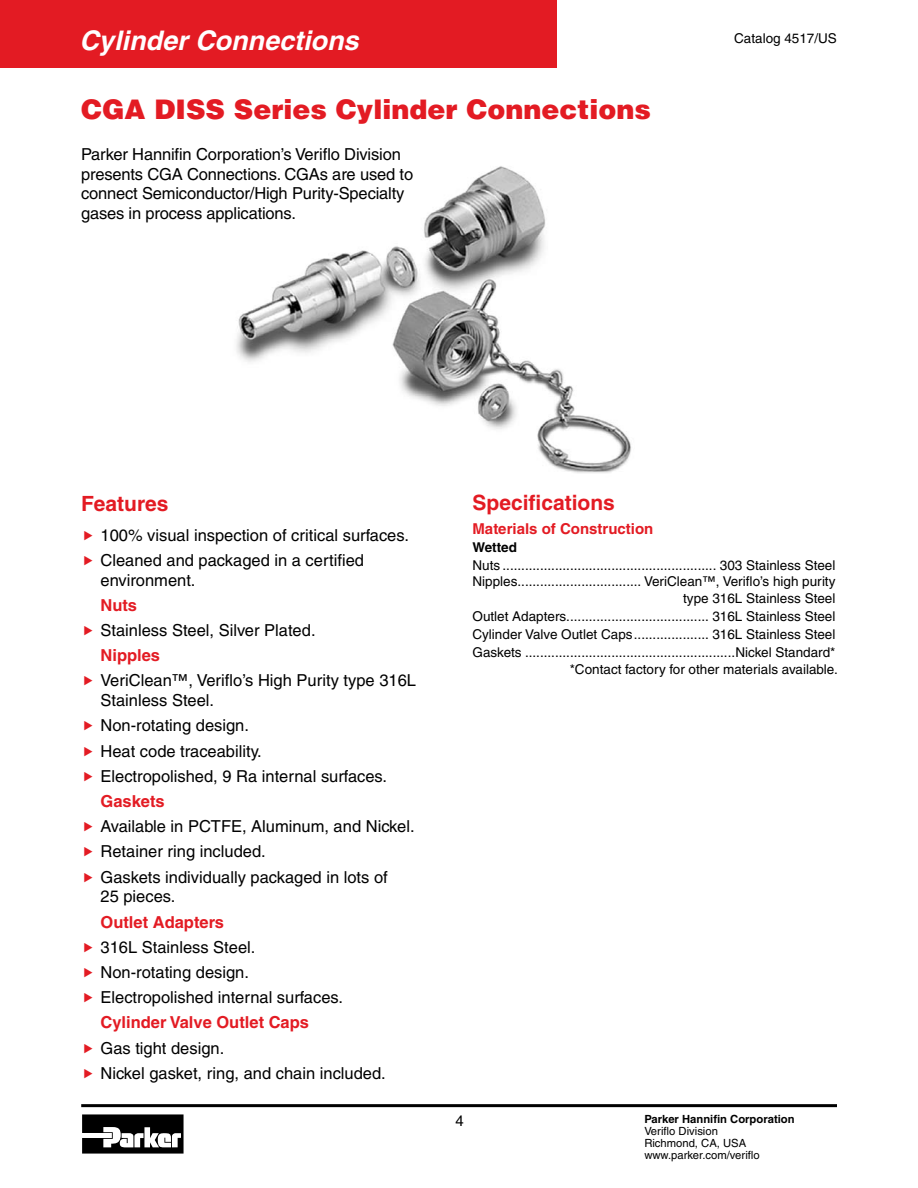
<style>
.page{position:relative;width:918px;height:1188px;background:#fff}
.page>*{position:absolute;margin:0;border:0;box-sizing:border-box;transform-origin:0 0}
.t1{font:900 27px "Helvetica";color:#e31b23}
.t2{font:italic 700 27px "Helvetica";color:#fff}
.t3{font:700 21px "Helvetica";color:#e31b23}
.t4{font:16.5px/25.2px "Helvetica";color:#000}
.t5{font:700 16.5px "Helvetica";color:#e31b23}
.t6{font:700 15px "Helvetica";color:#e31b23}
.t7{font:15px "Helvetica";color:#000}
.t8{font:13.5px/17.7px "Helvetica";color:#000}
.t9{font:700 13.5px "Helvetica";color:#000}
.t10{font:11.25px/12px "Helvetica";color:#000}
.t11{font:700 11.25px "Helvetica";color:#000}
</style>
<div class="page">
<svg style="left:82px;top:1114px;width:102px;height:40px"></svg>
<div style="left:0;top:0;width:556px;height:68px;background:#e31b23"></div>
<hr style="left:81px;top:1104px;width:756px;height:3px;background:#000">
<img style="left:236px;top:166px;width:395px;height:307px">
<h1 class="t2" style="left:80px;top:24px;width:281px">Cylinder Connections</h1>
<h1 class="t1" style="left:81px;top:92px;width:571px">CGA DISS Series Cylinder Connections</h1>
<p class="t4" style="left:81px;top:144px;width:334px;line-height:19.8px">Parker Hannifin Corporation’s Veriflo Division presents CGA Connections. CGAs are used to connect Semiconductor/High Purity-Specialty gases in process applications.</p>
<p class="t8" style="left:734px;top:29px;width:104px">Catalog 4517/US</p>
<p class="t3" style="left:81px;top:491px;width:89px">Features</p>
<p class="t4" style="left:100px;top:522px;width:310px">100% visual inspection of critical surfaces.<br>Cleaned and packaged in a certified</p>
<p class="t4" style="left:100px;top:567px;width:97px">environment.</p>
<p class="t5" style="left:100px;top:595px;width:38px">Nuts</p>
<p class="t4" style="left:100px;top:617px;width:217px">Stainless Steel, Silver Plated.</p>
<p class="t5" style="left:100px;top:645px;width:61px">Nipples</p>
<p class="t4" style="left:100px;top:671px;width:317px;line-height:19.8px">VeriClean™, Veriflo’s High Purity type 316L<br>Stainless Steel.</p>
<p class="t4" style="left:100px;top:713px;width:288px">Non-rotating design.<br>Heat code traceability.<br>Electropolished, 9 Ra internal surfaces.</p>
<p class="t5" style="left:100px;top:791px;width:66px">Gaskets</p>
<p class="t4" style="left:100px;top:814px;width:316px">Available in PCTFE, Aluminum, and Nickel.<br>Retainer ring included.<br>Gaskets individually packaged in lots of</p>
<p class="t4" style="left:100px;top:884px;width:76px">25 pieces.</p>
<p class="t5" style="left:100px;top:912px;width:125px">Outlet Adapters</p>
<p class="t4" style="left:100px;top:934px;width:244px">316L Stainless Steel.<br>Non-rotating design.<br>Electropolished internal surfaces.</p>
<p class="t5" style="left:100px;top:1012px;width:210px">Cylinder Valve Outlet Caps</p>
<p class="t4" style="left:100px;top:1035px;width:287px">Gas tight design.<br>Nickel gasket, ring, and chain included.</p>
<p class="t3" style="left:472px;top:490px;width:144px">Specifications</p>
<p class="t6" style="left:472px;top:520px;width:182px">Materials of Construction</p>
<p class="t9" style="left:472px;top:539px;width:46px">Wetted</p>
<p class="t8" style="left:472px;top:557px;width:365px;line-height:15.6px">Nuts ......................................................... 303 Stainless Steel<br>Nipples................................. VeriClean™, Veriflo’s high purity</p>
<p class="t8" style="left:472px;top:590px;width:367px;text-align:right">type 316L Stainless Steel<br>Outlet Adapters...................................... 316L Stainless Steel Cylinder Valve Outlet Caps.................... 316L Stainless Steel Gaskets ........................................................Nickel Standard* *Contact factory for other materials available.</p>
<p class="t7" style="left:456px;top:1113px;width:10px">4</p>
<p class="t11" style="left:644px;top:1112px;width:152px">Parker Hannifin Corporation</p>
<p class="t10" style="left:644px;top:1125px;width:117px">Veriflo Division<br>Richmond, CA, USA www.parker.com/veriflo</p>
</div>
